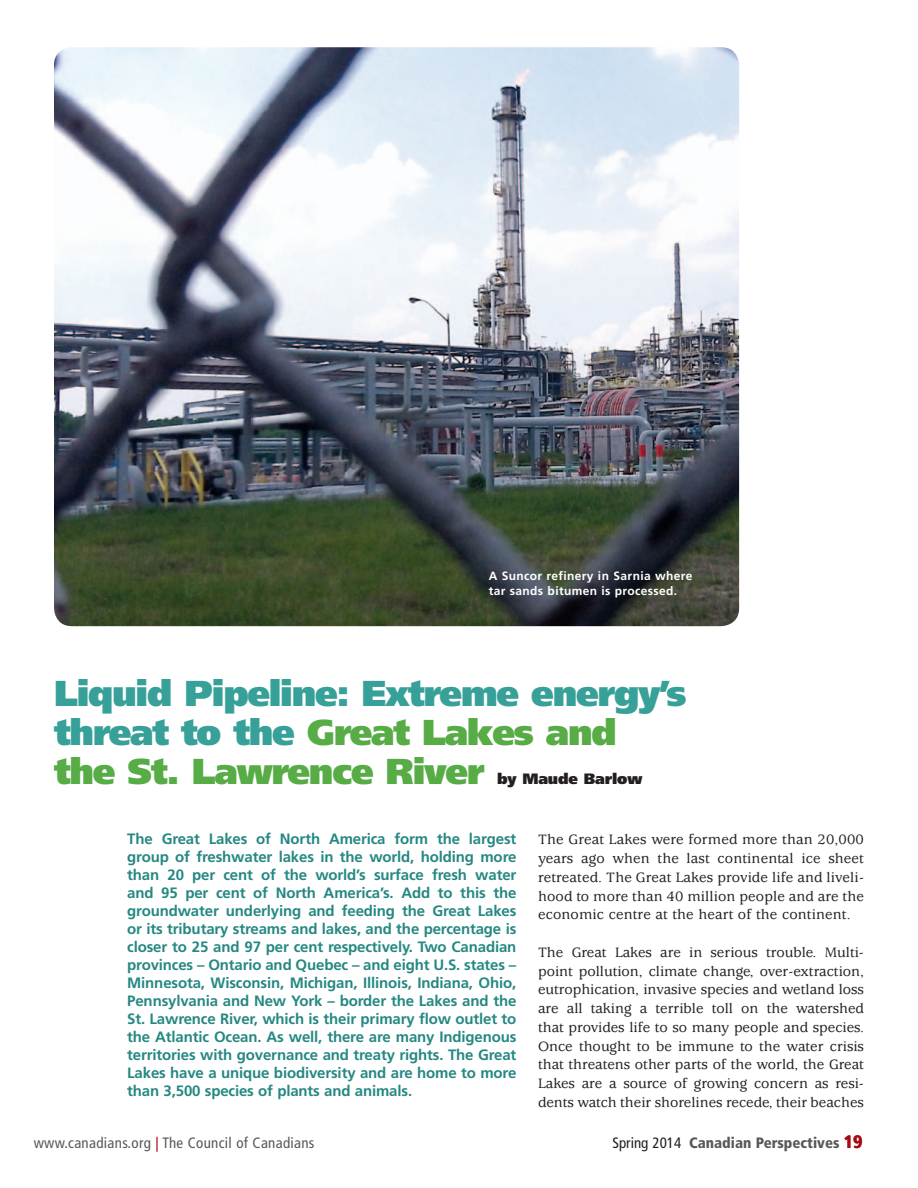
<style>
.page{position:relative;width:918px;height:1188px;background:#fff}
.page>*{position:absolute;margin:0;border:0;box-sizing:border-box;transform-origin:0 0}
.t1{font:900 36px/39px "Frutiger";letter-spacing:-.035em;color:#37a098}
.t2{font:700 15px/18px "Frutiger";letter-spacing:-.01em;color:#268882;text-align:justify}
.t3{font:500 15px/18.8px "Usherwood";color:#231f20;text-align:justify}
.t4{font:condensed 15px "Frutiger";letter-spacing:.02em;color:#57585a}
.t5{font:900 condensed 15px "Frutiger";color:#57585a}
.t6{font:900 15px "Frutiger";letter-spacing:-.01em;color:#231f20}
.t7{font:700 12px/14.4px "Frutiger";letter-spacing:.03em;color:#fff}
.s1{color:#57ac46}
.s2{color:#a70a12}
.s3{font-weight:400;color:#231f20}
.s4{font-size:18px;color:#a70a12}
</style>
<div class="page">
<img style="left:54px;top:47px;width:685px;height:579px">
<p class="t7" style="left:489px;top:569px;width:205px">A Suncor refinery in Sarnia where tar sands bitumen is processed.</p>
<h1 class="t1" style="left:54px;top:673px;width:634px">Liquid pipeline: Extreme energy’s threat to the <span class="s1">great Lakes and the St. Lawrence river</span></h1>
<p class="t6" style="left:497px;top:769px;width:147px">by maude Barlow</p>
<p class="t2" style="left:127px;top:829px;width:391px">The Great Lakes of North America form the largest group of freshwater lakes in the world, holding more than 20 per cent of the world’s surface fresh water and 95 per cent of North America’s. Add to this the groundwater underlying and feeding the Great Lakes or its tributary streams and lakes, and the percentage is closer to 25 and 97 per cent respectively. Two Canadian provinces – Ontario and Quebec – and eight U.S. states – Minnesota, Wisconsin, Michigan, Illinois, Indiana, Ohio, Pennsylvania and New York – border the Lakes and the St. Lawrence River, which is their primary flow outlet to the Atlantic Ocean. As well, there are many Indigenous territories with governance and treaty rights. The Great Lakes have a unique biodiversity and are home to more than 3,500 species of plants and animals.</p>
<p class="t3" style="left:538px;top:831px;width:327px">The Great Lakes were formed more than 20,000 years ago when the last continental ice sheet retreated. The Great Lakes provide life and liveli&shy;hood to more than 40 million people and are the economic centre at the heart of the continent.</p>
<p class="t3" style="left:538px;top:943px;width:327px">The Great Lakes are in serious trouble. Multi&shy;point pollution, climate change, over-extraction, eutrophication, invasive species and wetland loss are all taking a terrible toll on the watershed that provides life to so many people and species.<br>Once thought to be immune to the water crisis that threatens other parts of the world, the Great Lakes are a source of growing concern as resi&shy;dents watch their shorelines recede, their beaches</p>
<p class="t4" style="left:34px;top:1134px;width:282px">www.canadians.org <span class="s2">|</span> The Council of Canadians</p>
<p class="t5" style="left:612px;top:1133px;width:252px"><span class="s3">Spring 2014</span> Canadian Perspectives <span class="s4">19</span></p>
</div>
